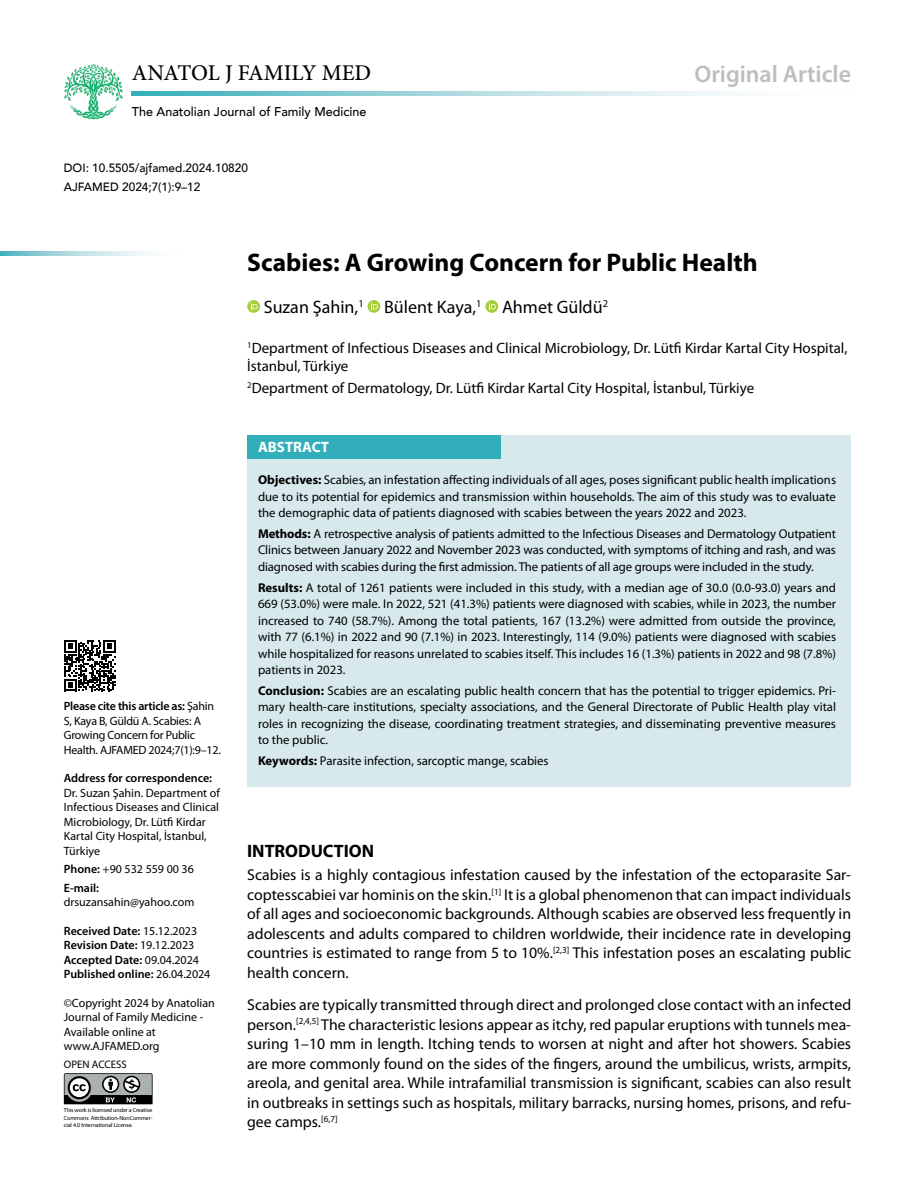
<style>
.page{position:relative;width:915px;height:1191px;background:#fff}
.page>*{position:absolute;margin:0;border:0;box-sizing:border-box;transform-origin:0 0}
.t1{font:700 25.5px "Myriad Pro";color:#000}
.t2{font:600 24px "Myriad Pro";color:#bcbec0}
.t3{font:500 22.5px "Minion Pro";letter-spacing:-.005em;color:#000}
.t4{font:18px "Myriad Pro";color:#000}
.t5{font:700 18px "Myriad Pro";color:#000}
.t6{font:15.75px/19.5px "Myriad Pro";color:#000;text-align:justify}
.t7{font:15px/18px "Myriad Pro";color:#000}
.t8{font:700 15px "Myriad Pro";color:#fff}
.t9{font:12.75px/16.5px "Myriad Pro";color:#000;text-align:justify}
.t10{font:500 12.75px "Avenir";color:#000}
.t11{font:12px/14.4px "Myriad Pro";color:#000}
.t12{font:600 12px/14.4px "Myriad Pro";color:#000}
.t13{font:12px/14.4px "Myriad Pro";letter-spacing:-.02em;color:#000}
.t14{font:500 12px/19.5px "Avenir";color:#000}
.t15{font:10.95px "Myriad Pro";color:#000}
.t16{font:6px/7.5px "Myriad Pro";letter-spacing:-.01em;color:#000;text-align:justify}
.s1{font-weight:600}
.s2{font-weight:400}
.s3{font-weight:700}
</style>
<div class="page">
<img style="left:64px;top:64px;width:59px;height:55px">
<div style="left:247px;top:435px;width:604px;height:351px;background:#d7e9ec"></div>
<div style="left:247px;top:435px;width:254px;height:23px;background:#31aeba"></div>
<svg style="left:132px;top:92px;width:599px;height:3px;background:#9fd5db"></svg>
<svg style="left:0;top:252px;width:147px;height:3px"></svg>
<svg style="left:64px;top:1073px;width:89px;height:32px;background:#757875"></svg>
<svg style="left:64px;top:640px;width:51px;height:51px"></svg>
<svg style="left:247px;top:300px;width:13px;height:13px"></svg>
<svg style="left:250px;top:302px;width:7px;height:7px"></svg>
<svg style="left:367px;top:300px;width:13px;height:13px"></svg>
<svg style="left:371px;top:302px;width:7px;height:7px"></svg>
<svg style="left:485px;top:300px;width:13px;height:13px"></svg>
<svg style="left:488px;top:302px;width:7px;height:7px"></svg>
<h3 class="t3" style="left:132px;top:58px;width:241px">ANATOL J FAMILY MED</h3>
<h2 class="t2" style="left:694px;top:58px;width:158px">Original Article</h2>
<p class="t10" style="left:132px;top:101px;width:236px">The Anatolian Journal of Family Medicine</p>
<p class="t14" style="left:64px;top:157px;width:186px">DOI: 10.5505/ajfamed.2024.10820<br>AJFAMED 2024;7(1):9–12</p>
<h1 class="t1" style="left:247px;top:246px;width:512px">Scabies: A Growing Concern for Public Health</h1>
<h3 class="t4" style="left:264px;top:296px;width:345px">Suzan Şahin,<sup>1</sup> Bülent Kaya,<sup>1</sup> Ahmet Güldü<sup>2</sup></h3>
<p class="t7" style="left:247px;top:338px;width:601px"><sup>1</sup>Department of Infectious Diseases and Clinical Microbiology, Dr. Lütfi Kirdar Kartal City Hospital,<br>İstanbul, Türkiye</p>
<p class="t7" style="left:247px;top:379px;width:508px"><sup>2</sup>Department of Dermatology, Dr. Lütfi Kirdar Kartal City Hospital, İstanbul, Türkiye</p>
<p class="t13" style="left:64px;top:699px;width:158px"><span class="s1">Please cite this article as:</span> Şahin<br>S, Kaya B, Güldü A. Scabies: A<br>Growing Concern for Public<br>Health. AJFAMED 2024;7(1):9–12.</p>
<p class="t12" style="left:64px;top:771px;width:150px">Address for correspondence:</p>
<p class="t11" style="left:64px;top:785px;width:157px">Dr. Suzan Şahin. Department of<br>Infectious Diseases and Clinical<br>Microbiology, Dr. Lütfi Kirdar<br>Kartal City Hospital, İstanbul,<br>Türkiye</p>
<p class="t12" style="left:64px;top:859px;width:131px;line-height:18.6px">Phone: <span class="s2">+90 532 559 00 36<br></span>E-mail:</p>
<p class="t11" style="left:64px;top:894px;width:132px">drsuzansahin@yahoo.com</p>
<p class="t12" style="left:64px;top:923px;width:148px">Received Date: <span class="s2">15.12.2023<br></span>Revision Date: <span class="s2">19.12.2023<br></span>Accepted Date: <span class="s2">09.04.2024<br></span>Published online: <span class="s2">26.04.2024</span></p>
<p class="t11" style="left:64px;top:995px;width:152px">©Copyright 2024 by Anatolian<br>Journal of Family Medicine -<br>Available online at www.AJFAMED.org</p>
<p class="t15" style="left:64px;top:1057px;width:65px">OPEN ACCESS</p>
<p class="t16" style="left:64px;top:1106px;width:90px">This work is licensed under a Creative Commons Attribution-NonCommer&shy;cial 4.0 International License.</p>
<p class="t8" style="left:258px;top:437px;width:73px">ABSTRACT</p>
<p class="t9" style="left:258px;top:471px;width:579px"><span class="s3">Objectives:</span> Scabies, an infestation affecting individuals of all ages, poses significant public health implications due to its potential for epidemics and transmission within households. The aim of this study was to evaluate the demographic data of patients diagnosed with scabies between the years 2022 and 2023.</p>
<p class="t9" style="left:258px;top:525px;width:579px"><span class="s3">Methods:</span> A retrospective analysis of patients admitted to the Infectious Diseases and Dermatology Outpatient Clinics between January 2022 and November 2023 was conducted, with symptoms of itching and rash, and was diagnosed with scabies during the first admission. The patients of all age groups were included in the study.</p>
<p class="t9" style="left:258px;top:579px;width:579px"><span class="s3">Results:</span> A total of 1261 patients were included in this study, with a median age of 30.0 (0.0-93.0) years and 669 (53.0%) were male. In 2022, 521 (41.3%) patients were diagnosed with scabies, while in 2023, the number increased to 740 (58.7%). Among the total patients, 167 (13.2%) were admitted from outside the province, with 77 (6.1%) in 2022 and 90 (7.1%) in 2023. Interestingly, 114 (9.0%) patients were diagnosed with scabies while hospitalized for reasons unrelated to scabies itself. This includes 16 (1.3%) patients in 2022 and 98 (7.8%) patients in 2023.</p>
<p class="t9" style="left:258px;top:682px;width:579px"><span class="s3">Conclusion:</span> Scabies are an escalating public health concern that has the potential to trigger epidemics. Pri&shy;mary health-care institutions, specialty associations, and the General Directorate of Public Health play vital roles in recognizing the disease, coordinating treatment strategies, and disseminating preventive measures to the public.</p>
<p class="t9" style="left:258px;top:752px;width:292px"><span class="s3">Keywords:</span> Parasite infection, sarcoptic mange, scabies</p>
<h3 class="t5" style="left:247px;top:838px;width:129px">INTRODUCTION</h3>
<p class="t6" style="left:247px;top:865px;width:605px">Scabies is a highly contagious infestation caused by the infestation of the ectoparasite Sar&shy;coptesscabiei var hominis on the skin.<sup>[1]</sup> It is a global phenomenon that can impact individuals of all ages and socioeconomic backgrounds. Although scabies are observed less frequently in adolescents and adults compared to children worldwide, their incidence rate in developing countries is estimated to range from 5 to 10%.<sup>[2,3]</sup> This infestation poses an escalating public health concern.</p>
<p class="t6" style="left:247px;top:994px;width:605px">Scabies are typically transmitted through direct and prolonged close contact with an infected person.<sup>[2,4,5]</sup> The characteristic lesions appear as itchy, red papular eruptions with tunnels mea&shy;suring 1–10 mm in length. Itching tends to worsen at night and after hot showers. Scabies are more commonly found on the sides of the fingers, around the umbilicus, wrists, armpits, areola, and genital area. While intrafamilial transmission is significant, scabies can also result in outbreaks in settings such as hospitals, military barracks, nursing homes, prisons, and refu&shy;gee camps.<sup>[6,7]</sup></p>
</div>
